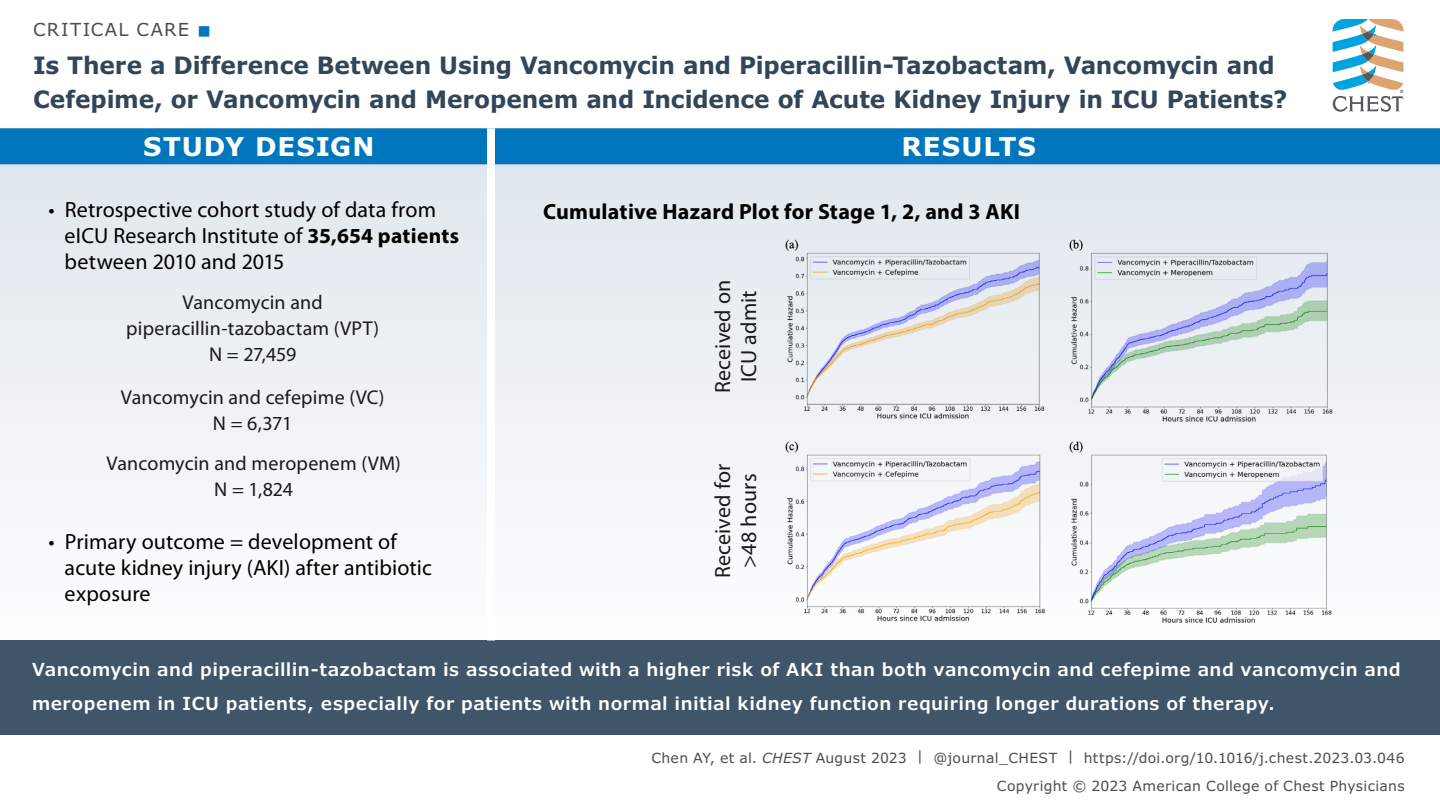
<style>
.page{position:relative;width:1440px;height:810px;background:#fff}
.page>*{position:absolute;margin:0;border:0;box-sizing:border-box;transform-origin:0 0}
.t1{font:700 26px "Verdana Pro";letter-spacing:.04em;color:#fff}
.t2{font:700 24px/34px "Verdana Pro";letter-spacing:-.005em;color:#324659}
.t3{font:22px/26px "Myriad Pro";letter-spacing:.005em;color:#000}
.t4{font:700 22px "Myriad Pro";letter-spacing:.01em;color:#000}
.t5{font:22px/26px "Myriad Pro";letter-spacing:.01em;color:#1a1a1a;text-align:center}
.t6{font:20px/26px "Myriad Pro";letter-spacing:.005em;color:#1a1a1a;text-align:center}
.t7{font:600 18px/34px "Verdana Pro";letter-spacing:.025em;color:#fff}
.t8{font:18px "Verdana Pro";letter-spacing:.08em;color:#4d4d4d}
.t9{font:14px/28px "Verdana Pro";letter-spacing:.02em;color:#4d4d4d;text-align:right}
.s1{color:#0077bd}
.s2{font-weight:700;font-size:21.6px}
.s3{font-style:italic}
</style>
<div class="page">
<svg style="left:0;top:164px;width:1440px;height:334px;fill:#e9eef3"></svg>
<div style="left:0;top:640px;width:1440px;height:95px;background:#405569"></div>
<div style="left:0;top:128px;width:1440px;height:36px;background:#0077bd"></div>
<div style="left:487px;top:128px;width:8px;height:36px;background:#fff"></div>
<div style="left:487px;top:164px;width:8px;height:476px;background:#fff"></div>
<svg style="left:1333px;top:19px;width:71px;height:93px"></svg>
<img style="left:781px;top:235px;width:564px;height:388px">
<p class="t8" style="left:33px;top:18px;width:179px">CRITICAL CARE <span class="s1">■</span></p>
<h2 class="t2" style="left:33px;top:49px;width:1256px">Is There a Difference Between Using Vancomycin and Piperacillin-Tazobactam, Vancomycin and<br>Cefepime, or Vancomycin and Meropenem and Incidence of Acute Kidney Injury in ICU Patients?</h2>
<h1 class="t1" style="left:143px;top:130px;width:233px">STUDY DESIGN</h1>
<h1 class="t1" style="left:901px;top:130px;width:136px">RESULTS</h1>
<p class="t3" style="left:65px;top:196px;width:396px;text-indent:-16px">• Retrospective cohort study of data from eICU Research Institute of <span class="s2">35,654 patients </span>between 2010 and 2015</p>
<p class="t6" style="left:126px;top:289px;width:254px">Vancomycin and piperacillin-tazobactam (VPT)<br>N = 27,459</p>
<p class="t6" style="left:121px;top:383px;width:265px">Vancomycin and cefepime (VC)<br>N = 6,371</p>
<p class="t6" style="left:107px;top:450px;width:296px">Vancomycin and meropenem (VM)<br>N = 1,824</p>
<p class="t3" style="left:65px;top:528px;width:369px;text-indent:-16px">• Primary outcome = development of acute kidney injury (AKI) after antibiotic exposure</p>
<p class="t4" style="left:543px;top:197px;width:478px">Cumulative Hazard Plot for Stage 1, 2, and 3 AKI</p>
<p class="t5" style="left:709px;top:393px;width:115px;rotate:-90deg">Received on<br>ICU admit</p>
<p class="t5" style="left:709px;top:578px;width:117px;rotate:-90deg">Received for &gt;48 hours</p>
<p class="t7" style="left:32px;top:653px;width:1370px">Vancomycin and piperacillin-tazobactam is associated with a higher risk of AKI than both vancomycin and cefepime and vancomycin and meropenem in ICU patients, especially for patients with normal initial kidney function requiring longer durations of therapy.</p>
<p class="t9" style="left:651px;top:744px;width:755px">Chen AY, et al. <span class="s3">CHEST</span> August 2023 | @journal_CHEST | https://doi.org/10.1016/j.chest.2023.03.046<br>Copyright © 2023 American College of Chest Physicians</p>
</div>
